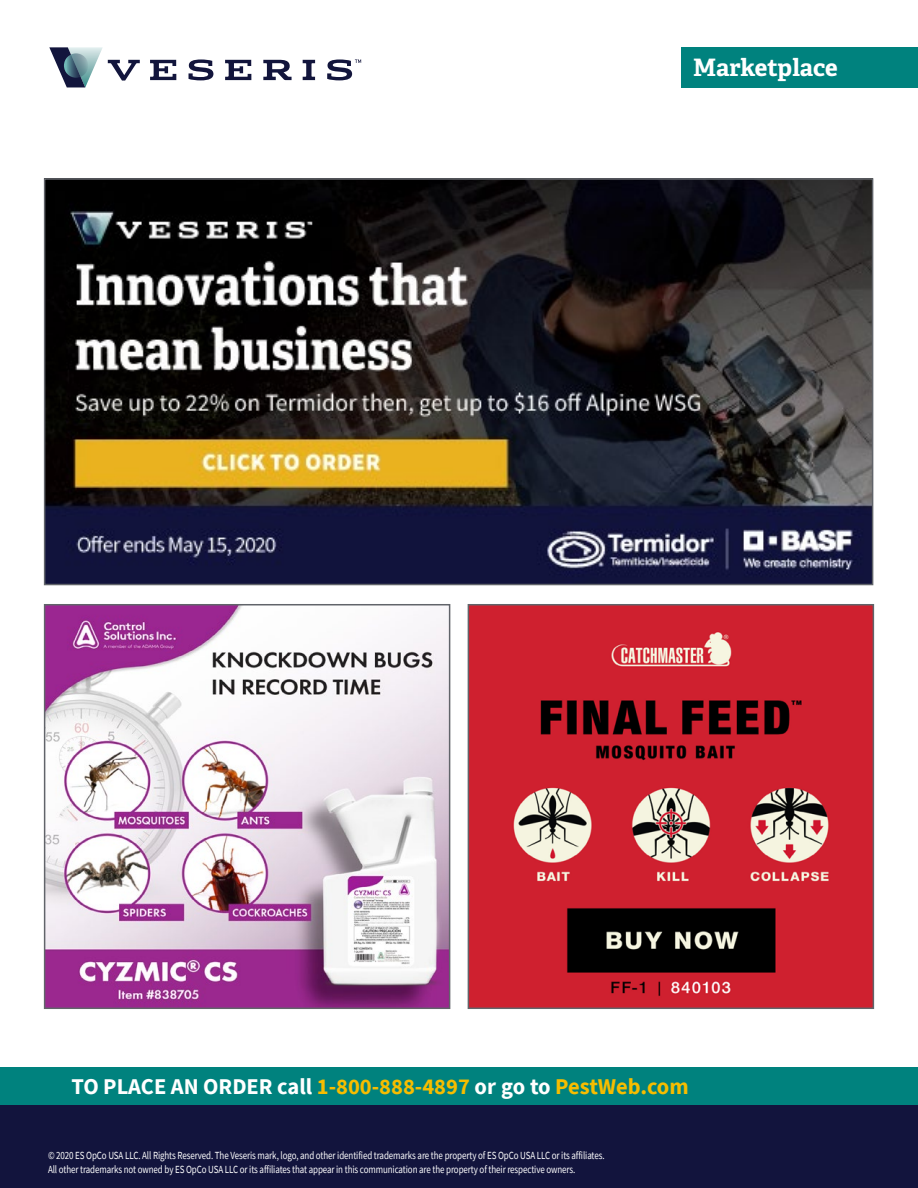
<style>
.page{position:relative;width:918px;height:1188px;background:#fff}
.page>*{position:absolute;margin:0;border:0;box-sizing:border-box;transform-origin:0 0}
.t1{font:700 24px "Adelle PE";letter-spacing:-.005em;color:#fff}
.t2{font:700 22.5px "Source Sans Pro";color:#f6bd00}
.t3{font:10.8px/13.5px "Source Sans Pro";letter-spacing:-.01em;color:#fff;scale:.82 1}
.s1{color:#fff}
</style>
<div class="page">
<svg style="left:49px;top:47px;width:91px;height:40px"></svg>
<svg style="left:150px;top:60px;width:26px;height:20px"></svg>
<svg style="left:189px;top:59px;width:24px;height:21px"></svg>
<svg style="left:225px;top:60px;width:26px;height:20px"></svg>
<svg style="left:263px;top:60px;width:29px;height:20px"></svg>
<svg style="left:303px;top:60px;width:12px;height:20px"></svg>
<svg style="left:327px;top:59px;width:34px;height:21px"></svg>
<div style="left:0;top:1067px;width:918px;height:52px;background:#00827e"></div>
<div style="left:0;top:1106px;width:918px;height:82px;background:#12143d"></div>
<div style="left:681px;top:47px;width:237px;height:40px;background:#00827e"></div>
<img style="left:47px;top:181px;width:823px;height:401px">
<div style="left:44px;top:178px;width:829px;height:407px;border:2px solid #61646a"></div>
<img style="left:471px;top:607px;width:400px;height:399px">
<div style="left:468px;top:604px;width:406px;height:405px;border:2px solid #61646a"></div>
<img style="left:47px;top:607px;width:400px;height:399px">
<div style="left:44px;top:604px;width:406px;height:405px;border:2px solid #61646a"></div>
<p class="t1" style="left:693px;top:50px;width:146px">Marketplace</p>
<p class="t2" style="left:72px;top:1072px;width:619px"><span class="s1">TO PLACE AN ORDER call</span> 1-800-888-4897 <span class="s1">or go to</span> PestWeb.com</p>
<p class="t3" style="left:48px;top:1149px;width:680px">© 2020 ES OpCo USA LLC. All Rights Reserved. The Veseris mark, logo, and other identified trademarks are the property of ES OpCo USA LLC or its affiliates.<br>All other trademarks not owned by ES OpCo USA LLC or its affiliates that appear in this communication are the property of their respective owners.</p>
</div>
